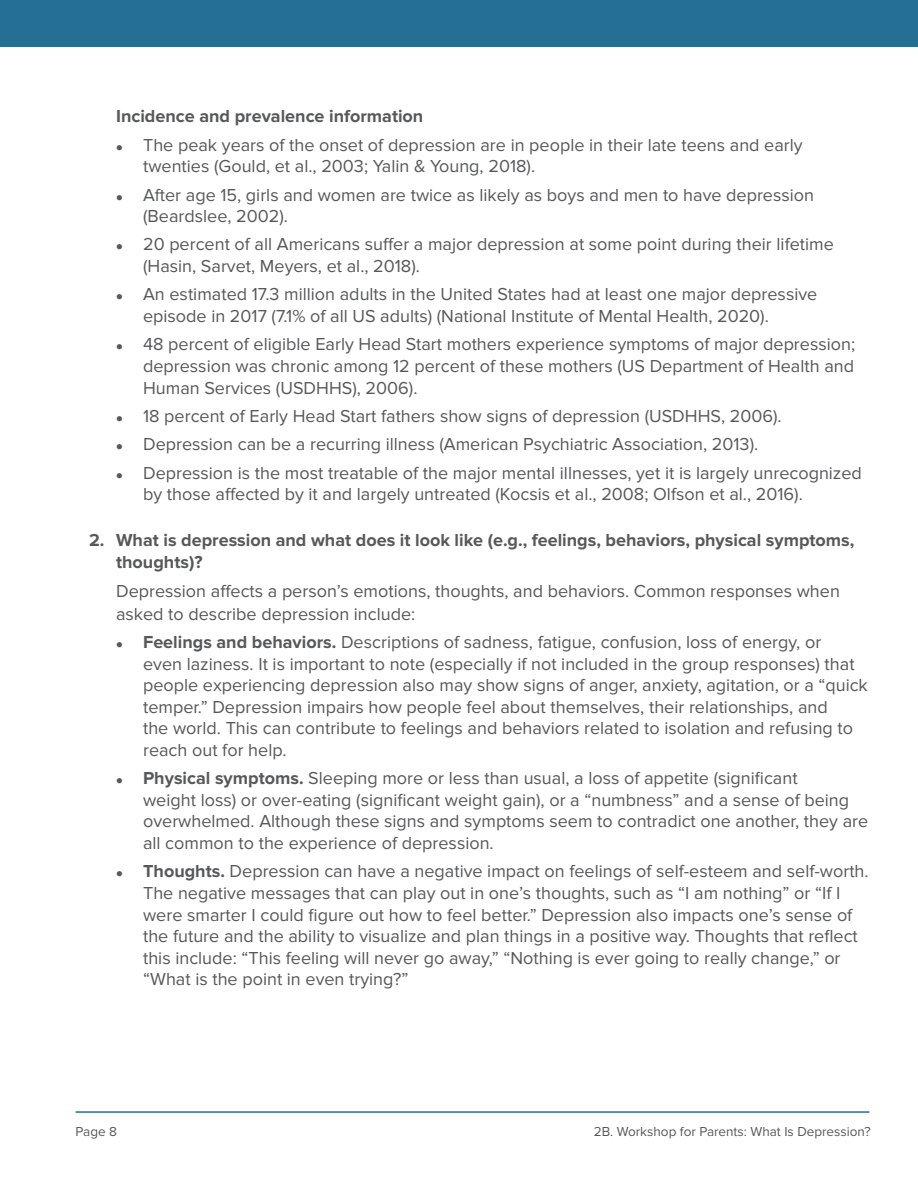
<style>
.page{position:relative;width:918px;height:1188px;background:#fff}
.page>*{position:absolute;margin:0;border:0;box-sizing:border-box;transform-origin:0 0}
.t1{font:18px/21.6px "Proxima Nova";color:#57585a}
.t2{font:700 18px/21.6px "Proxima Nova";color:#57585a}
.t3{font:13.5px "Proxima Nova";color:#57585a}
.s1{font-weight:700}
</style>
<div class="page">
<div style="left:1px;top:1px;width:916px;height:46px;background:#247095"></div>
<hr style="left:917px;top:1px;width:1px;height:46px;background:#247095">
<hr style="left:76px;top:1111px;width:793px;height:2px;background:#247095">
<h4 class="t2" style="left:116px;top:106px;width:309px">Incidence and prevalence information</h4>
<p class="t1" style="left:143px;top:134px;width:661px">The peak years of the onset of depression are in people in their late teens and early twenties (Gould, et al., 2003; Yalin &amp; Young, 2018).</p>
<p class="t1" style="left:143px;top:184px;width:673px">After age 15, girls and women are twice as likely as boys and men to have depression (Beardslee, 2002).</p>
<p class="t1" style="left:143px;top:234px;width:692px">20 percent of all Americans suffer a major depression at some point during their lifetime (Hasin, Sarvet, Meyers, et al., 2018).</p>
<p class="t1" style="left:143px;top:284px;width:676px">An estimated 17.3 million adults in the United States had at least one major depressive episode in 2017 (7.1% of all US adults) (National Institute of Mental Health, 2020).</p>
<p class="t1" style="left:143px;top:334px;width:714px;text-align:justify">48 percent of eligible Early Head Start mothers experience symptoms of major depression; depression was chronic among 12 percent of these mothers (US Department of Health and Human Services (USDHHS), 2006).</p>
<p class="t1" style="left:143px;top:405px;width:640px">18 percent of Early Head Start fathers show signs of depression (USDHHS, 2006).</p>
<p class="t1" style="left:143px;top:434px;width:617px">Depression can be a recurring illness (American Psychiatric Association, 2013).</p>
<p class="t1" style="left:143px;top:462px;width:720px">Depression is the most treatable of the major mental illnesses, yet it is largely unrecognized by those affected by it and largely untreated (Kocsis et al., 2008; Olfson et al., 2016).</p>
<h3 class="t2" style="left:116px;top:530px;width:740px;text-indent:-27px">2. What is depression and what does it look like (e.g., feelings, behaviors, physical symptoms, thoughts)?</h3>
<p class="t1" style="left:116px;top:580px;width:725px;line-height:22.5px">Depression affects a person’s emotions, thoughts, and behaviors. Common responses when asked to describe depression include:</p>
<p class="t1" style="left:143px;top:631px;width:726px"><span class="s1">Feelings and behaviors.</span> Descriptions of sadness, fatigue, confusion, loss of energy, or<br>even laziness. It is important to note (especially if not included in the group responses) that people experiencing depression also may show signs of anger, anxiety, agitation, or a “quick temper.” Depression impairs how people feel about themselves, their relationships, and<br>the world. This can contribute to feelings and behaviors related to isolation and refusing to reach out for help.</p>
<p class="t1" style="left:143px;top:768px;width:727px"><span class="s1">Physical symptoms.</span> Sleeping more or less than usual, a loss of appetite (significant<br>weight loss) or over-eating (significant weight gain), or a “numbness” and a sense of being overwhelmed. Although these signs and symptoms seem to contradict one another, they are all common to the experience of depression.</p>
<p class="t1" style="left:143px;top:861px;width:727px"><span class="s1">Thoughts.</span> Depression can have a negative impact on feelings of self-esteem and self-worth.<br>The negative messages that can play out in one’s thoughts, such as “I am nothing” or “If I were smarter I could figure out how to feel better.” Depression also impacts one’s sense of the future and the ability to visualize and plan things in a positive way. Thoughts that reflect this include: “This feeling will never go away,” “Nothing is ever going to really change,” or “What is the point in even trying?”</p>
<p class="t3" style="left:76px;top:1124px;width:43px">Page 8</p>
<p class="t3" style="left:594px;top:1124px;width:279px">2B. Workshop for Parents: What Is Depression?</p>
</div>
